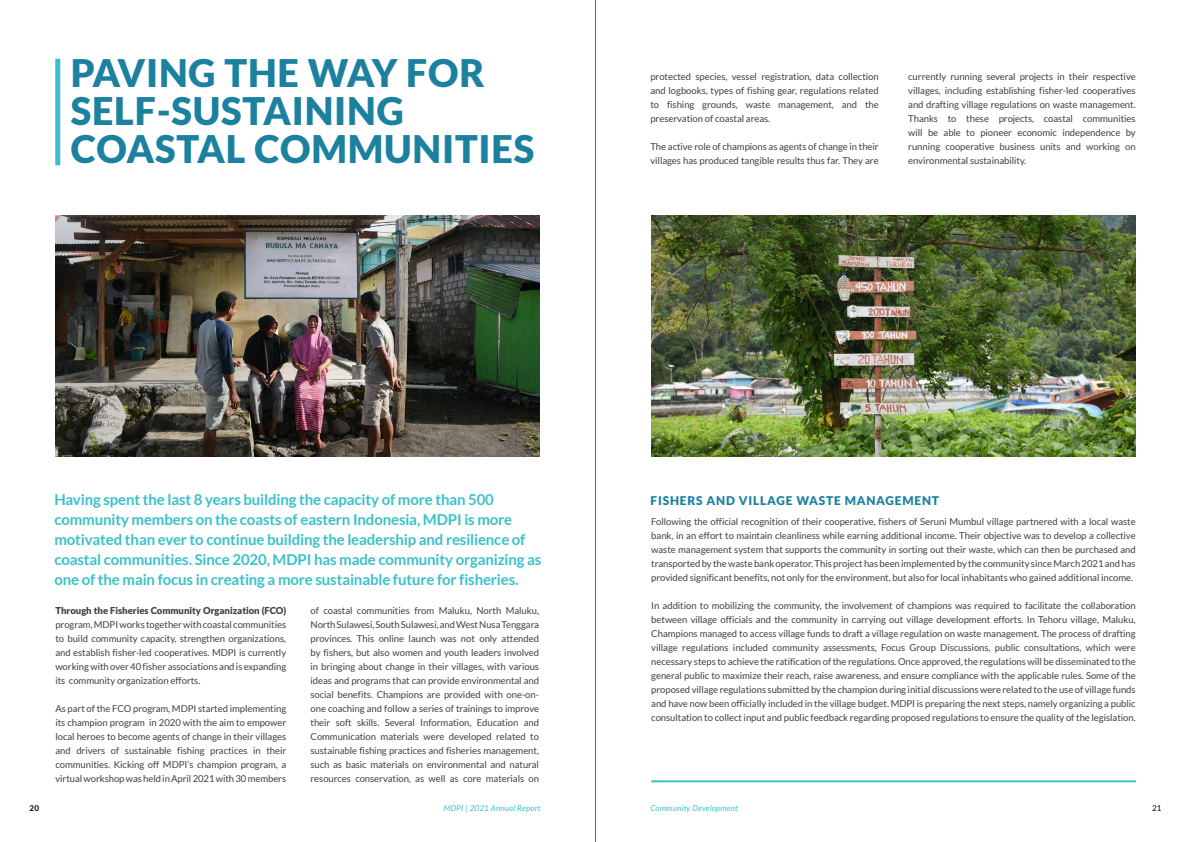
<style>
.page{position:relative;width:1191px;height:842px;background:#fff}
.page>*{position:absolute;margin:0;border:0;box-sizing:border-box;transform-origin:0 0}
.t1{font:900 38px/38px "Lato";letter-spacing:.02em;color:#1c819f}
.t2{font:700 15px/20px "Lato";letter-spacing:-.01em;color:#3bc1ca}
.t3{font:900 12px "Lato";letter-spacing:.065em;color:#1c819f}
.t4{font:9.5px/14px "Lato";letter-spacing:-.005em;color:#414042;text-align:justify}
.t5{font:900 9.5px "Lato";letter-spacing:-.005em;color:#414042}
.t6{font:italic 8px "Lato";letter-spacing:.025em;color:#3bc1ca}
.t7{font:700 8px "Lato";color:#000101}
.t8{font:8px "Lato";color:#000101}
</style>
<div class="page">
<hr style="left:595px;top:0;width:1px;height:842px;background:#1c819f">
<div style="left:55px;top:59px;width:5px;height:106px;background:#3bc1ca"></div>
<img style="left:55px;top:216px;width:485px;height:241px">
<img style="left:652px;top:216px;width:483px;height:241px">
<hr style="left:651px;top:780px;width:485px;height:2px;background:#3dbfc7">
<h1 class="t1" style="left:71px;top:54px;width:465px">PAVING THE WAY FOR<br>SELF-SUSTAINING<br>COASTAL COMMUNITIES</h1>
<p class="t4" style="left:650px;top:70px;width:230px">protected species, vessel registration, data collection and logbooks, types of fishing gear, regulations related to fishing grounds, waste management, and the preservation of coastal areas.</p>
<p class="t4" style="left:650px;top:140px;width:230px">The active role of champions as agents of change in their villages has produced tangible results thus far. They are</p>
<p class="t4" style="left:908px;top:70px;width:229px">currently running several projects in their respective villages, including establishing fisher-led cooperatives and drafting village regulations on waste management.<br>Thanks to these projects, coastal communities will be able to pioneer economic independence by running cooperative business units and working on environmental sustainability.</p>
<p class="t2" style="left:54px;top:490px;width:488px">Having spent the last 8 years building the capacity of more than 500 community members on the coasts of eastern Indonesia, MDPI is more motivated than ever to continue building the leadership and resilience of coastal communities. Since 2020, MDPI has made community organizing as one of the main focus in creating a more sustainable future for fisheries.</p>
<p class="t5" style="left:55px;top:604px;width:232px">Through the Fisheries Community Organization (FCO)</p>
<p class="t4" style="left:55px;top:617px;width:232px">program, MDPI works together with coastal communities to build community capacity, strengthen organizations, and establish fisher-led cooperatives. MDPI is currently working with over 40 fisher associations and is expanding its community organization efforts.</p>
<p class="t4" style="left:55px;top:701px;width:232px">As part of the FCO program, MDPI started implementing its champion program in 2020 with the aim to empower local heroes to become agents of change in their villages and drivers of sustainable fishing practices in their communities. Kicking off MDPI’s champion program, a virtual workshop was held in April 2021 with 30 members</p>
<p class="t4" style="left:310px;top:603px;width:230px">of coastal communities from Maluku, North Maluku, North Sulawesi, South Sulawesi, and West Nusa Tenggara provinces. This online launch was not only attended by fishers, but also women and youth leaders involved in bringing about change in their villages, with various ideas and programs that can provide environmental and social benefits. Champions are provided with one-on&shy;one coaching and follow a series of trainings to improve their soft skills. Several Information, Education and Communication materials were developed related to sustainable fishing practices and fisheries management, such as basic materials on environmental and natural resources conservation, as well as core materials on</p>
<p class="t3" style="left:650px;top:493px;width:290px">FISHERS AND VILLAGE WASTE MANAGEMENT</p>
<p class="t4" style="left:651px;top:514px;width:486px">Following the official recognition of their cooperative, fishers of Seruni Mumbul village partnered with a local waste bank, in an effort to maintain cleanliness while earning additional income. Their objective was to develop a collective waste management system that supports the community in sorting out their waste, which can then be purchased and transported by the waste bank operator. This project has been implemented by the community since March 2021 and has provided significant benefits, not only for the environment, but also for local inhabitants who gained additional income.</p>
<p class="t4" style="left:651px;top:598px;width:486px">In addition to mobilizing the community, the involvement of champions was required to facilitate the collaboration between village officials and the community in carrying out village development efforts. In Tehoru village, Maluku, Champions managed to access village funds to draft a village regulation on waste management. The process of drafting village regulations included community assessments, Focus Group Discussions, public consultations, which were necessary steps to achieve the ratification of the regulations. Once approved, the regulations will be disseminated to the general public to maximize their reach, raise awareness, and ensure compliance with the applicable rules. Some of the proposed village regulations submitted by the champion during initial discussions were related to the use of village funds and have now been officially included in the village budget. MDPI is preparing the next steps, namely organizing a public consultation to collect input and public feedback regarding proposed regulations to ensure the quality of the legislation.</p>
<p class="t7" style="left:30px;top:803px;width:11px">20</p>
<p class="t6" style="left:444px;top:803px;width:98px">MDPI | 2021 Annual Report</p>
<p class="t6" style="left:650px;top:803px;width:89px">Community Development</p>
<p class="t8" style="left:1152px;top:803px;width:11px">21</p>
</div>
